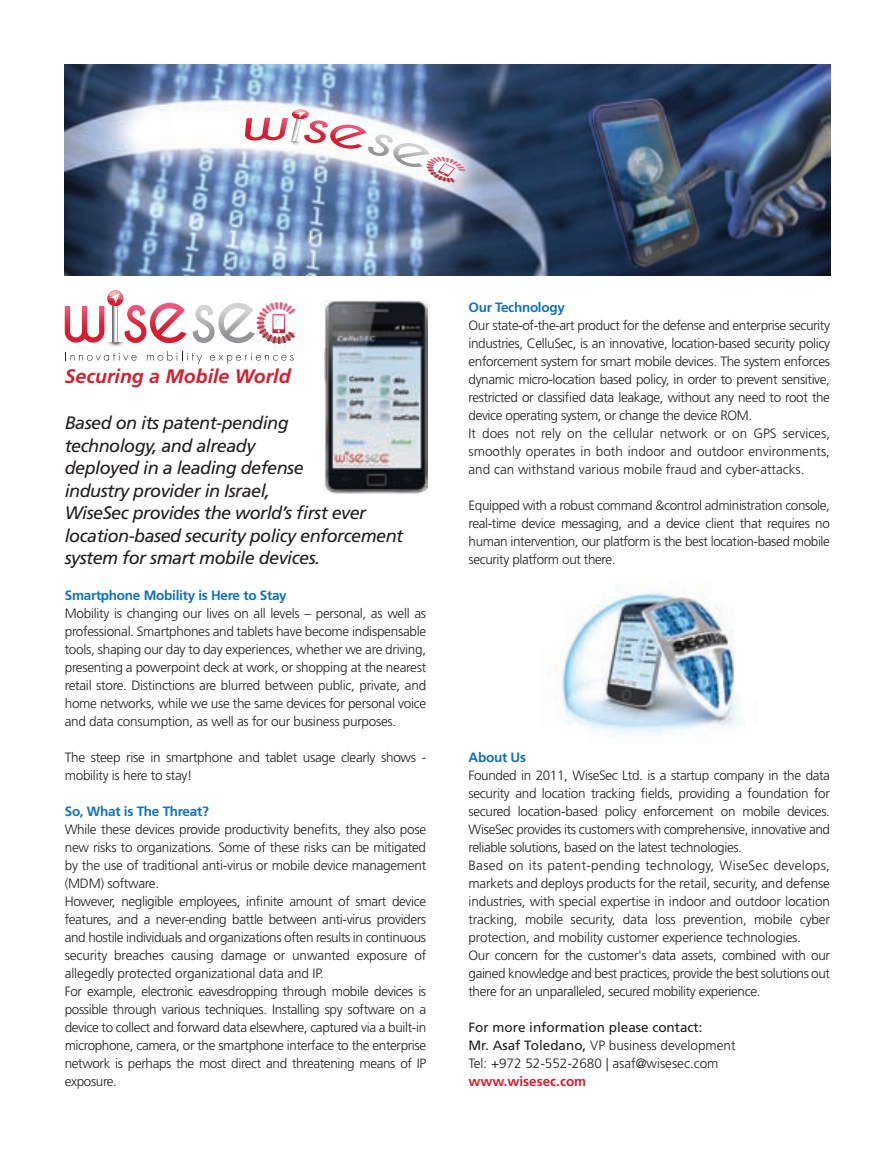
<style>
.page{position:relative;width:895px;height:1150px;background:#fff}
.page>*{position:absolute;margin:0;border:0;box-sizing:border-box;transform-origin:0 0}
.t1{font:italic 700 19.5px "Frutiger";color:#d51f30}
.t2{font:italic 18px/22.5px "Frutiger";letter-spacing:-.03em;color:#231f20}
.t3{font:300 13.5px/18px "Frutiger";letter-spacing:-.03em;color:#231f20}
.t4{font:300 13.5px/18px "Frutiger";color:#231f20}
.t5{font:700 13.5px "Frutiger";letter-spacing:-.02em;color:#1371b9}
.t6{font:700 13.5px "Frutiger";color:#d51f30}
.s1{font-weight:400}
</style>
<div class="page">
<img style="left:554px;top:592px;width:186px;height:143px">
<img style="left:65px;top:65px;width:765px;height:211px">
<img style="left:245px;top:109px;width:220px;height:73px">
<svg style="left:65px;top:352px;width:72px;height:9px"></svg>
<svg style="left:147px;top:351px;width:55px;height:13px"></svg>
<svg style="left:210px;top:353px;width:83px;height:11px"></svg>
<svg style="left:108px;top:343px;width:16px;height:4px"></svg>
<svg style="left:65px;top:291px;width:122px;height:52px"></svg>
<svg style="left:193px;top:302px;width:103px;height:42px"></svg>
<img style="left:324px;top:300px;width:104px;height:194px">
<h1 class="t1" style="left:65px;top:365px;width:227px">Securing a Mobile World</h1>
<h2 class="t2" style="left:65px;top:411px;width:340px">Based on its patent-pending<br>technology, and already<br>deployed in a leading defense<br>industry provider in Israel,<br>WiseSec provides the world’s first ever location-based security policy enforcement system for smart mobile devices.</h2>
<p class="t5" style="left:65px;top:587px;width:224px">Smartphone Mobility is Here to Stay</p>
<p class="t3" style="left:65px;top:604px;width:363px;text-align:justify">Mobility is changing our lives on all levels – personal, as well as professional. Smartphones and tablets have become indispensable tools, shaping our day to day experiences, whether we are driving, presenting a powerpoint deck at work, or shopping at the nearest retail store. Distinctions are blurred between public, private, and home networks, while we use the same devices for personal voice and data consumption, as well as for our business purposes.</p>
<p class="t3" style="left:65px;top:748px;width:363px">The steep rise in smartphone and tablet usage clearly shows - mobility is here to stay!</p>
<p class="t5" style="left:65px;top:803px;width:146px">So, What is The Threat?</p>
<p class="t3" style="left:65px;top:820px;width:363px">While these devices provide productivity benefits, they also pose new risks to organizations. Some of these risks can be mitigated by the use of traditional anti-virus or mobile device management (MDM) software.<br>However, negligible employees, infinite amount of smart device features, and a never-ending battle between anti-virus providers and hostile individuals and organizations often results in continuous security breaches causing damage or unwanted exposure of allegedly protected organizational data and IP.<br>For example, electronic eavesdropping through mobile devices is possible through various techniques. Installing spy software on a device to collect and forward data elsewhere, captured via a built-in microphone, camera, or the smartphone interface to the enterprise network is perhaps the most direct and threatening means of IP exposure.</p>
<p class="t5" style="left:468px;top:299px;width:98px">Our Technology</p>
<p class="t3" style="left:468px;top:316px;width:363px">Our state-of-the-art product for the defense and enterprise security industries, CelluSec, is an innovative, location-based security policy enforcement system for smart mobile devices. The system enforces dynamic micro-location based policy, in order to prevent sensitive, restricted or classified data leakage, without any need to root the device operating system, or change the device ROM.<br>It does not rely on the cellular network or on GPS services, smoothly operates in both indoor and outdoor environments, and can withstand various mobile fraud and cyber-attacks.</p>
<p class="t3" style="left:468px;top:496px;width:363px;text-align:justify">Equipped with a robust command &amp;control administration console, real-time device messaging, and a device client that requires no human intervention, our platform is the best location-based mobile security platform out there.</p>
<p class="t5" style="left:468px;top:749px;width:59px">About Us</p>
<p class="t3" style="left:468px;top:766px;width:363px">Founded in 2011, WiseSec Ltd. is a startup company in the data security and location tracking fields, providing a foundation for secured location-based policy enforcement on mobile devices.<br>WiseSec provides its customers with comprehensive, innovative and reliable solutions, based on the latest technologies.<br>Based on its patent-pending technology, WiseSec develops, markets and deploys products for the retail, security, and defense industries, with special expertise in indoor and outdoor location tracking, mobile security, data loss prevention, mobile cyber protection, and mobility customer experience technologies.<br>Our concern for the customer's data assets, combined with our gained knowledge and best practices, provide the best solutions out there for an unparalleled, secured mobility experience.</p>
<p class="t4" style="left:468px;top:1018px;width:269px"><span class="s1">For more information please contact:<br>Mr. Asaf Toledano,</span> VP business development<br>Tel: +972 52-552-2680 | asaf@wisesec.com</p>
<p class="t6" style="left:468px;top:1073px;width:119px">www.wisesec.com</p>
</div>
